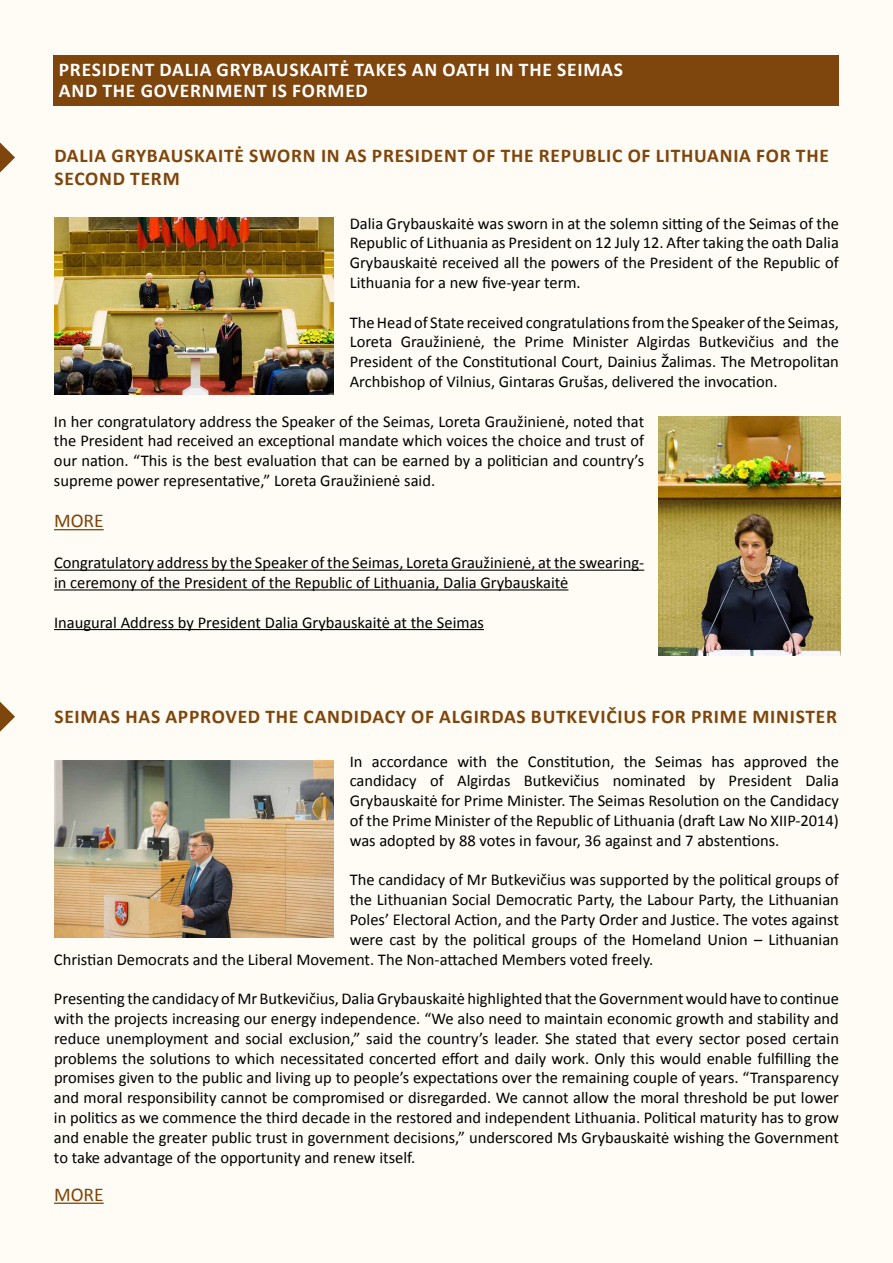
<style>
.page{position:relative;width:893px;height:1263px;background:#fefcf5}
.page>*{position:absolute;margin:0;border:0;box-sizing:border-box;transform-origin:0 0}
.t1{font:700 19.5px/23.4px "Calibri";letter-spacing:.04em;color:#7e450c}
.t2{font:700 19.5px/21px "Calibri";letter-spacing:.04em;color:#fff}
.t3{font:19.5px "Calibri";color:#7e450c}
.t4{font:16.5px/19.8px "Calibri";color:#000;text-align:justify}
</style>
<div class="page">
<div style="left:53px;top:55px;width:786px;height:51px;background:#7e450c"></div>
<hr style="left:54px;top:1202px;width:50px;height:2px;background:#7e450c">
<hr style="left:54px;top:529px;width:50px;height:1px;background:#7e450c">
<hr style="left:54px;top:570px;width:590px;height:1px;background:#000">
<hr style="left:54px;top:589px;width:514px;height:1px;background:#000">
<hr style="left:54px;top:629px;width:430px;height:1px;background:#000">
<svg style="left:0;top:702px;width:15px;height:30px"></svg>
<svg style="left:0;top:142px;width:15px;height:31px"></svg>
<img style="left:54px;top:217px;width:279px;height:177px">
<img style="left:54px;top:760px;width:279px;height:178px">
<img style="left:658px;top:417px;width:183px;height:239px">
<p class="t2" style="left:59px;top:59px;width:564px">PRESIDENT DALIA GRYBAUSKAITĖ TAKES AN OATH IN THE SEIMAS<br>AN D THE</p>
<p class="t2" style="left:141px;top:80px;width:53px">GOVERNMENT</p>
<p class="t2" style="left:272px;top:80px;width:58px">IS FORME</p>
<p class="t2" style="left:356px;top:80px;width:14px">D</p>
<p class="t1" style="left:54px;top:144px;width:776px">DALIA GRYBAUSKAITĖ SWORN IN AS PRESIDENT OF THE REPUBLIC OF LITHUANIA FOR THE<br>SECOND TERM</p>
<p class="t4" style="left:350px;top:213px;width:491px">Dalia Grybauskaitė was sworn in at the solemn sitting of the Seimas of the Republic of Lithuania as President on 12 July 12. After taking the oath Dalia Grybauskaitė received all the powers of the President of the Republic of Lithuania for a new five-year term.</p>
<p class="t4" style="left:350px;top:312px;width:491px">The H ead of State received congratulations from the Speaker of the Seimas, Loreta Graužinienė, the Prime M inister Algirdas Butkevičius and the President of the Constitutional Court, Dainius Žalimas. The Metropolitan Archbishop of Vilnius, Gintaras Grušas, delivered the invocation.</p>
<p class="t4" style="left:54px;top:411px;width:592px">I n her congratulatory address the Speaker of the Seimas, Loreta Graužinienė, noted that the President had received an exceptional mandate which voices the choice and trust of our nation. “This is the best evaluation that can be earned by a politician and country’s supreme power representative,” Loreta Graužinienė said.</p>
<p class="t3" style="left:54px;top:509px;width:13px">MORE</p>
<p class="t4" style="left:54px;top:553px;width:592px">Congratulatory address by the Speaker of the Seimas, Loreta Graužinienė, at the swearing&shy;in ceremony of the President of the Republic of Lithuania, Dalia Grybauskaitė</p>
<p class="t4" style="left:54px;top:612px;width:431px">I naugural Address by President Dalia Grybauskaitė at the Seimas</p>
<p class="t1" style="left:54px;top:705px;width:784px">SEIMAS HAS APPROVED THE CANDIDACY OF ALGIRDAS BUTKEVIČIUS FOR PRIME MINISTER</p>
<p class="t4" style="left:350px;top:751px;width:491px">I n accordance with the Constitution, the Seimas has approved the candidacy of Algirdas Butkevičius nominated by President Dalia Grybauskaitė for Prime M inister. The Seimas Resolution on the Candidacy of the Prime M inister of the Republic of Lithuania (draft Law No XII P-2014) was adopted by 88 votes in favour, 36 against and 7 abstentions.</p>
<p class="t4" style="left:350px;top:870px;width:491px">The candidacy of M r Butkevičius was supported by the political groups of</p>
<p class="t4" style="left:350px;top:890px;width:491px">the Lithuanian Social Democratic Party, the Labour Party, the Lithuanian</p>
<p class="t4" style="left:350px;top:910px;width:491px">Poles’ Electoral Action, and the Party Order and Justice. The votes against</p>
<p class="t4" style="left:350px;top:929px;width:491px">were cast by the political groups of the Homeland U nion – Lithuanian</p>
<p class="t4" style="left:54px;top:949px;width:601px">Christian Democrats and the Liberal Movement. The Non-attached Members voted freely.</p>
<p class="t4" style="left:54px;top:989px;width:786px">Presenting the candidacy of M r Butkevičius, Dalia Grybauskaitė highlighted that the Government would have to continue with the projects increasing our energy independence. “We also need to maintain economic growth and stability and reduce unemployment and social exclusion,” said the country’s leader. She stated that every sector posed certain problems the solutions to which necessitated concerted effort and daily work. Only this would enable fulfilling the promises given to the public and living up to people’s expectations over the remaining couple of years. “Transparency and moral responsibility cannot be compromised or disregarded. We cannot allow the moral threshold be put lower in politics as we commence the third decade in the restored and independent Lithuania. Political maturity has to grow and enable the greater public trust in government decisions,” underscored Ms Grybauskaitė wishing the Government to take advantage of the opportunity and renew itself.</p>
<p class="t3" style="left:54px;top:1182px;width:13px">MORE</p>
</div>
